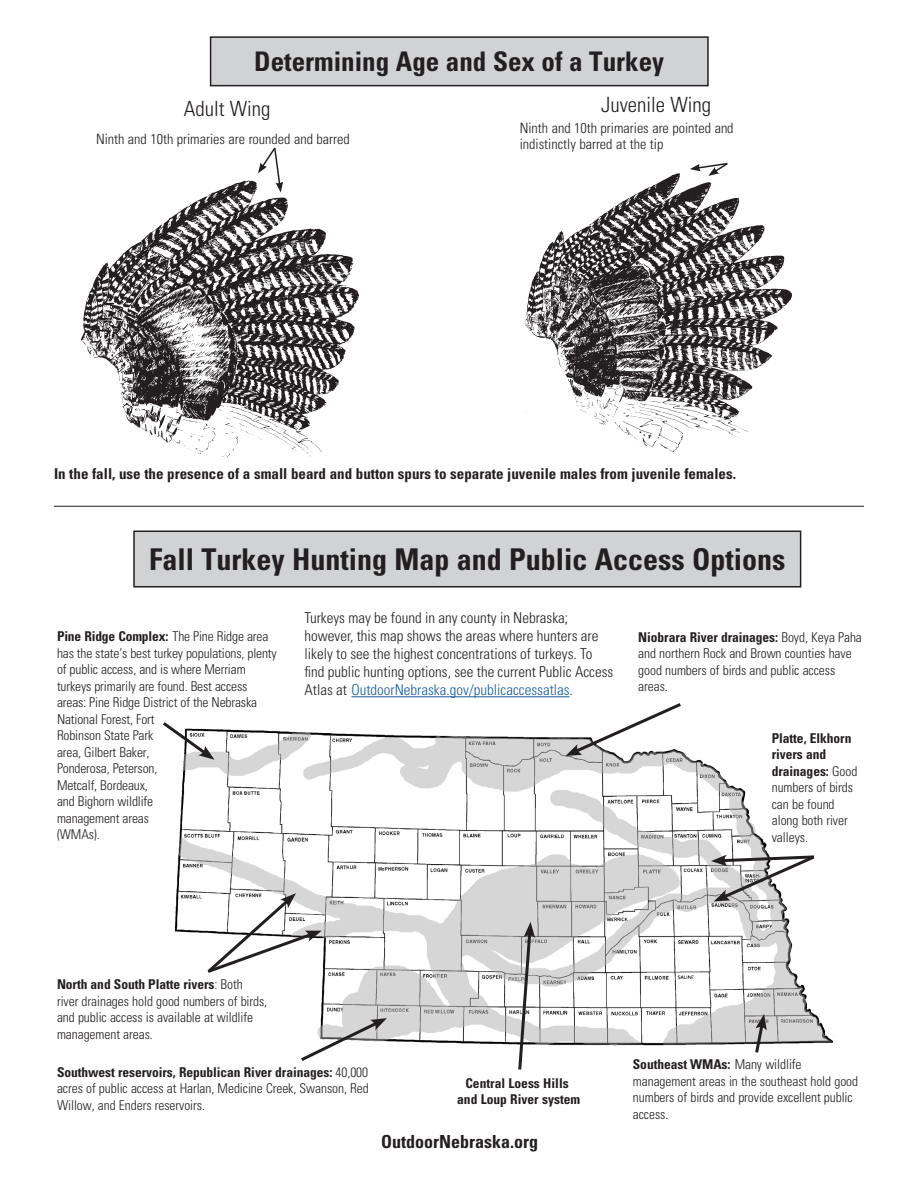
<style>
.page{position:relative;width:918px;height:1188px;background:#fff}
.page>*{position:absolute;margin:0;border:0;box-sizing:border-box;transform-origin:0 0}
.t1{font:700 condensed 30px "Univers LT Std";color:#231f20}
.t2{font:700 condensed 27px "Univers LT Std";color:#231f20}
.t3{font:300 condensed 21px "Univers LT Std";color:#231f20}
.t4{font:700 condensed 18px "Univers LT Std";color:#231f20}
.t5{font:300 condensed 15px/18px "Univers LT Std";color:#231f20}
.t6{font:700 condensed 15px "Univers LT Std";color:#231f20}
.t7{font:300 condensed 14.25px/15.8px "Univers LT Std";color:#231f20}
.heads{font:300 condensed 13.5px/16.5px "Univers LT Std";letter-spacing:-.005em;color:#231f20}
.t8{font:700 condensed 13.5px "Univers LT Std";color:#231f20}
.s1{font-weight:700}
.s2{color:#175d9e}
</style>
<div class="page">
<img style="left:81px;top:180px;width:278px;height:278px">
<img style="left:524px;top:173px;width:268px;height:279px">
<div style="left:211px;top:37px;width:497px;height:49px;background:#d1d2d4"></div>
<div style="left:210px;top:36px;width:499px;height:50px;border:2px solid #231f20"></div>
<hr style="left:54px;top:506px;width:810px;height:1px;background:#231f20">
<svg style="left:258px;top:147px;width:25px;height:46px"></svg>
<div style="left:134px;top:531px;width:667px;height:56px;background:#d1d2d4"></div>
<div style="left:133px;top:531px;width:668px;height:57px;border:2px solid #231f20"></div>
<img style="left:174px;top:729px;width:659px;height:318px">
<svg style="left:163px;top:722px;width:51px;height:38px"></svg>
<div style="left:56px;top:978px;width:232px;height:68px;background:#fff"></div>
<svg style="left:298px;top:1018px;width:89px;height:43px"></svg>
<svg style="left:204px;top:893px;width:118px;height:82px"></svg>
<svg style="left:517px;top:922px;width:18px;height:148px"></svg>
<div style="left:770px;top:731px;width:94px;height:115px;background:#fff"></div>
<svg style="left:753px;top:1014px;width:14px;height:39px"></svg>
<svg style="left:565px;top:703px;width:119px;height:53px"></svg>
<svg style="left:711px;top:853px;width:107px;height:49px"></svg>
<hr style="left:351px;top:696px;width:219px;height:1px;background:#175d9e">
<svg style="left:690px;top:162px;width:39px;height:14px"></svg>
<p class="t2" style="left:254px;top:45px;width:412px">Determining Age and Sex of a Turkey</p>
<p class="t3" style="left:184px;top:96px;width:88px">Adult Wing</p>
<p class="t3" style="left:601px;top:92px;width:112px">Juvenile Wing</p>
<p class="t7" style="left:96px;top:131px;width:255px">Ninth and 10th primaries are rounded and barred</p>
<p class="t7" style="left:520px;top:120px;width:215px">Ninth and 10th primaries are pointed and indistinctly barred at the tip</p>
<p class="t6" style="left:54px;top:465px;width:684px">In the fall, use the presence of a small beard and button spurs to separate juvenile males from juvenile females.</p>
<p class="t1" style="left:149px;top:541px;width:638px">Fall Turkey Hunting Map and Public Access Options</p>
<p class="heads" style="left:57px;top:628px;width:221px"><span class="s1">Pine Ridge Complex:</span> The Pine Ridge area has the state’s best turkey populations, plenty of public access, and is where Merriam turkeys primarily are found. Best access areas: Pine Ridge District of the Nebraska<br>National Forest, Fort<br>Robinson State Park<br>area, Gilbert Baker,<br>Ponderosa, Peterson,<br>Metcalf, Bordeaux,<br>and Bighorn wildlife<br>management areas<br>(WMAs).</p>
<p class="t5" style="left:305px;top:609px;width:310px">Turkeys may be found in any county in Nebraska; however, this map shows the areas where hunters are likely to see the highest concentrations of turkeys. To find public hunting options, see the current Public Access Atlas at <span class="s2">OutdoorNebraska.gov/publicaccessatlas</span>.</p>
<p class="heads" style="left:638px;top:629px;width:225px"><span class="s1">Niobrara River drainages:</span> Boyd, Keya Paha and northern Rock and Brown counties have good numbers of birds and public access areas.</p>
<p class="heads" style="left:772px;top:730px;width:87px"><span class="s1">Platte, Elkhorn rivers and drainages:</span> Good numbers of birds can be found along both river valleys.</p>
<p class="heads" style="left:57px;top:976px;width:212px"><span class="s1">North and South Platte rivers</span>: Both river drainages hold good numbers of birds, and public access is available at wildlife management areas.</p>
<p class="heads" style="left:57px;top:1064px;width:313px;text-align:justify"><span class="s1">Southwest reservoirs, Republican River drainages:</span> 40,000 acres of public access at Harlan, Medicine Creek, Swanson, Red Willow, and Enders reservoirs.</p>
<p class="heads" style="left:633px;top:1056px;width:227px"><span class="s1">Southeast WMAs:</span> Many wildlife management areas in the southeast hold good numbers of birds and provide excellent public access.</p>
<p class="t8" style="left:465px;top:1074px;width:105px">Central Loess Hills</p>
<p class="t8" style="left:457px;top:1091px;width:125px">and Loup River system</p>
<p class="t4" style="left:381px;top:1130px;width:158px">OutdoorNebraska.org</p>
</div>
